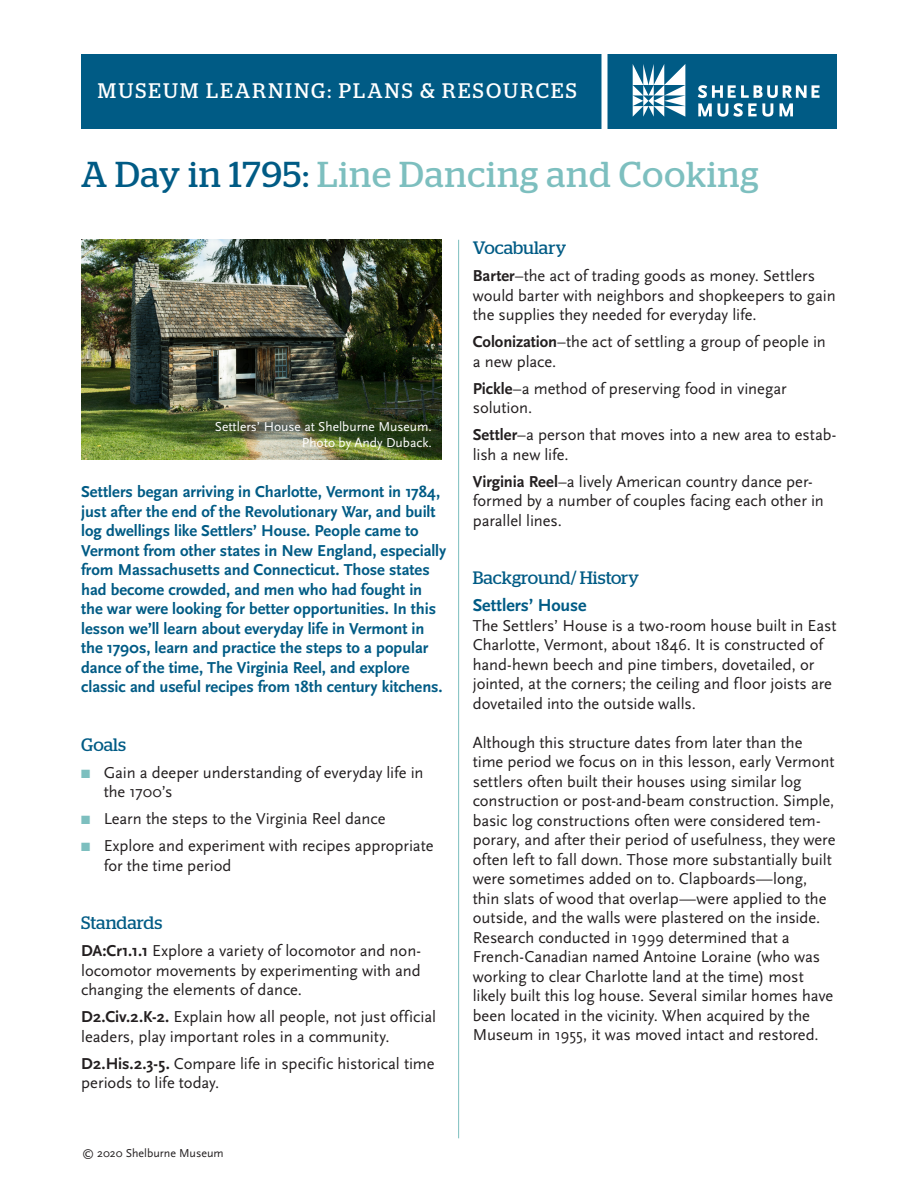
<style>
.page{position:relative;width:918px;height:1188px;background:#fff}
.page>*{position:absolute;margin:0;border:0;box-sizing:border-box;transform-origin:0 0}
.t1{font:36px "Stag";letter-spacing:.03em;color:#7dbfbf}
.t2{font:21px "Stag";letter-spacing:.11em;color:#fff}
.t3{font:18px "Stag";color:#005b85}
.t4{font:700 18px "Scala Sans";letter-spacing:-.005em;color:#005b85}
.t5{font:16.5px/19.5px "Scala Sans";letter-spacing:-.005em;color:#231f20}
.t6{font:700 16.5px/19.5px "Scala Sans";letter-spacing:-.005em;color:#005b85}
.t7{font:13.5px "Scala Sans";color:#fff}
.t8{font:12px "Scala Sans";color:#231f20}
.s1{color:#005b85}
.s2{color:#7dbfbf}
.s3{font-weight:700}
</style>
<div class="page">
<div style="left:81px;top:54px;width:756px;height:74px;background:#005b85"></div>
<svg style="left:698px;top:85px;width:122px;height:32px"></svg>
<svg style="left:633px;top:64px;width:52px;height:53px"></svg>
<div style="left:602px;top:40px;width:6px;height:106px;background:#fff"></div>
<hr style="left:458px;top:240px;width:1px;height:898px;background:#7dbfbf">
<img style="left:81px;top:240px;width:361px;height:220px">
<p class="t2" style="left:98px;top:78px;width:480px">MUSEUM LEARNING: PLANS &amp; RESOURCES</p>
<p class="t1" style="left:81px;top:153px;width:679px"><span class="s1">A Day in 1795:</span> Line Dancing and Cooking</p>
<p class="t7" style="left:215px;top:419px;width:219px">Settlers’ House at Shelburne Museum.</p>
<p class="t7" style="left:302px;top:435px;width:132px">Photo by Andy Duback.</p>
<p class="t6" style="left:81px;top:482px;width:367px">Settlers began arriving in Charlotte, Vermont in 1784, just after the end of the Revolutionary War, and built log dwellings like Settlers’ House. People came to Vermont from other states in New England, especially from Massachusetts and Connecticut. Those states had become crowded, and men who had fought in the war were looking for better opportunities. In this lesson we’ll learn about everyday life in Vermont in the 1790s, learn and practice the steps to a popular dance of the time, The Virginia Reel, and explore</p>
<p class="t6" style="left:81px;top:677px;width:363px">classic and useful recipes from 18th century kitchens.</p>
<p class="t3" style="left:81px;top:734px;width:46px">Goals</p>
<p class="t5" style="left:104px;top:763px;width:321px;text-indent:-23px"><span class="s2">■</span> Gain a deeper understanding of everyday life in the 1700’s</p>
<p class="t5" style="left:81px;top:809px;width:306px"><span class="s2">■</span> Learn the steps to the Virginia Reel dance</p>
<p class="t5" style="left:104px;top:836px;width:331px;text-indent:-23px"><span class="s2">■</span> Explore and experiment with recipes appropriate for the time period</p>
<p class="t3" style="left:81px;top:912px;width:83px">Standards</p>
<p class="t5" style="left:81px;top:941px;width:341px"><span class="s3">DA:Cr1.1.1</span> Explore a variety of locomotor and non-</p>
<p class="t5" style="left:81px;top:961px;width:341px">locomotor movements by experimenting with and changing the elements of dance.</p>
<p class="t5" style="left:81px;top:1007px;width:356px"><span class="s3">D2.Civ.2.K-2.</span> Explain how all people, not just official leaders, play important roles in a community.</p>
<p class="t5" style="left:81px;top:1054px;width:355px"><span class="s3">D2.His.2.3-5.</span> Compare life in specific historical time periods to life today.</p>
<p class="t8" style="left:82px;top:1147px;width:143px">© 2020 Shelburne Museum</p>
<p class="t3" style="left:473px;top:237px;width:95px">Vocabulary</p>
<p class="t5" style="left:473px;top:266px;width:364px"><span class="s3">Barter</span>–the act of trading goods as money. Settlers would barter with neighbors and shopkeepers to gain the supplies they needed for everyday life.</p>
<p class="t5" style="left:473px;top:332px;width:355px"><span class="s3">Colonization</span>–the act of settling a group of people in a new place.</p>
<p class="t5" style="left:473px;top:379px;width:315px"><span class="s3">Pickle</span>–a method of preserving food in vinegar</p>
<p class="t5" style="left:473px;top:398px;width:61px">solution.</p>
<p class="t5" style="left:473px;top:425px;width:365px"><span class="s3">Settler</span>–a person that moves into a new area to estab&shy;lish a new life.</p>
<p class="t5" style="left:473px;top:472px;width:353px"><span class="s3">Virginia Reel</span>–a lively American country dance per&shy;formed by a number of couples facing each other in parallel lines.</p>
<p class="t3" style="left:473px;top:567px;width:168px">Background/ History</p>
<p class="t4" style="left:473px;top:596px;width:115px">Settlers’ House</p>
<p class="t5" style="left:473px;top:616px;width:365px">The Settlers’ House is a two-room house built in East Charlotte, Vermont, about 1846. It is constructed of hand-hewn beech and pine timbers, dovetailed, or jointed, at the corners; the ceiling and floor joists are dovetailed into the outside walls.</p>
<p class="t5" style="left:473px;top:733px;width:364px">Although this structure dates from later than the time period we focus on in this lesson, early Vermont settlers often built their houses using similar log construction or post-and-beam construction. Simple, basic log constructions often were considered tem&shy;porary, and after their period of usefulness, they were often left to fall down. Those more substantially built were sometimes added on to. Clapboards—long, thin slats of wood that overlap—were applied to the outside, and the walls were plastered on the inside.</p>
<p class="t5" style="left:473px;top:928px;width:362px">Research conducted in 1999 determined that a French-Canadian named Antoine Loraine (who was working to clear Charlotte land at the time) most likely built this log house. Several similar homes have been located in the vicinity. When acquired by the Museum in 1955, it was moved intact and restored.</p>
</div>
